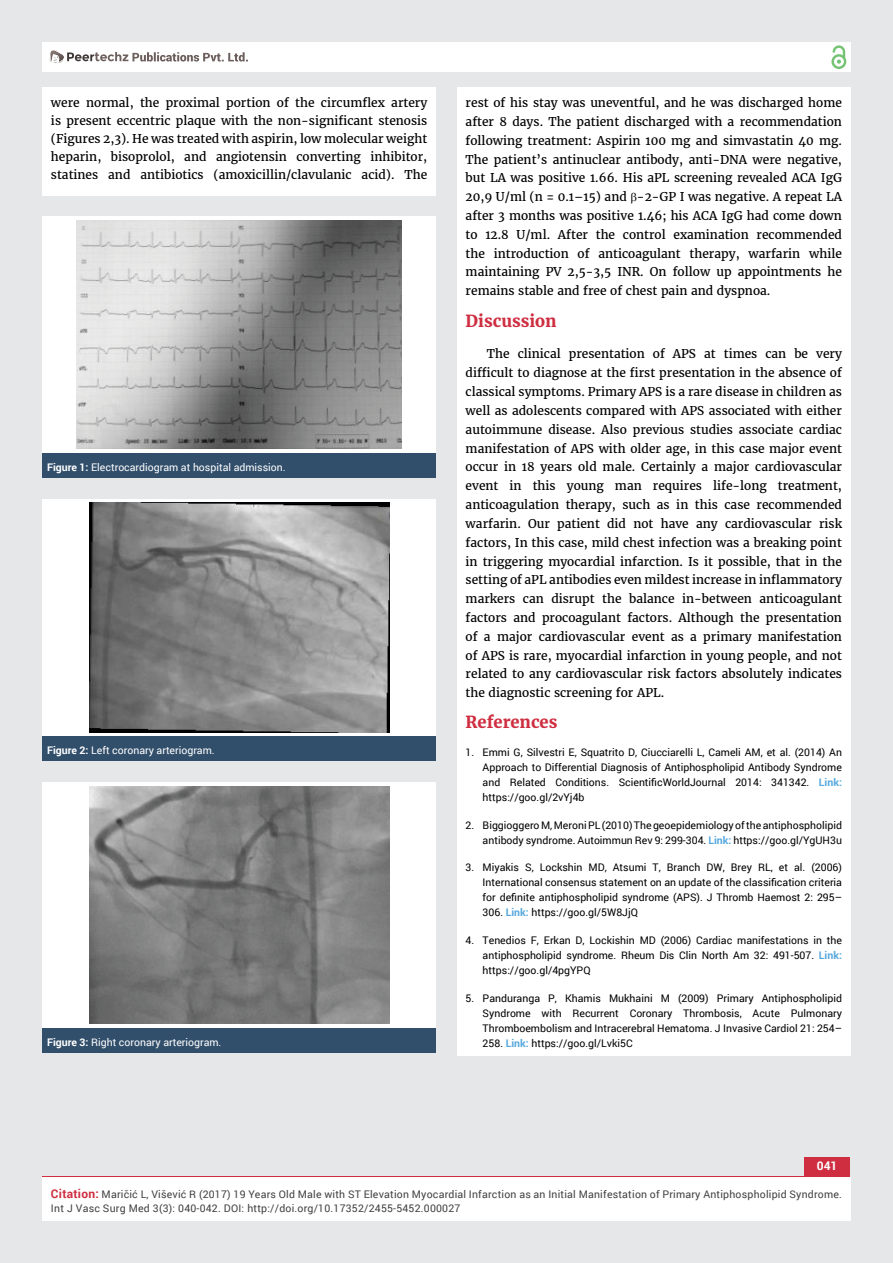
<style>
.page{position:relative;width:893px;height:1263px;background:#e6e7e8}
.page>*{position:absolute;margin:0;border:0;box-sizing:border-box;transform-origin:0 0}
.t1{font:700 16.5px "Merriweather";color:#cf2e41}
.t2{font:12px/18.8px "Merriweather";color:#000;text-align:justify}
.t3{font:700 12px "Roboto";color:#fff}
.t4{font:10.5px/15px "Roboto";color:#000;text-align:justify}
.t5{font:10.5px/13.5px "Roboto";letter-spacing:.02em;color:#414042}
.t6{font:10.5px "Roboto";color:#fff}
.s1{font-weight:700;color:#56a8dd}
.s2{font-weight:700}
.s3{font-weight:700;font-size:12px;color:#cf2e41}
</style>
<div class="page">
<div style="left:42px;top:43px;width:808px;height:29px;background:#fff"></div>
<div style="left:831px;top:54px;width:15px;height:15px;border:2px solid #74c273;border-radius:50%"></div>
<svg style="left:831px;top:45px;width:15px;height:19px"></svg>
<div style="left:804px;top:1157px;width:46px;height:53px;background:#cf2e41"></div>
<svg style="left:49px;top:50px;width:199px;height:13px"></svg>
<div style="left:42px;top:1177px;width:808px;height:43px;background:#fff"></div>
<div style="left:42px;top:87px;width:394px;height:108px;background:#fff"></div>
<div style="left:457px;top:87px;width:393px;height:968px;background:#fff"></div>
<div style="left:43px;top:217px;width:393px;height:236px;background:#fff"></div>
<div style="left:43px;top:453px;width:393px;height:24px;background:#314e6b"></div>
<img style="left:77px;top:221px;width:325px;height:227px">
<div style="left:43px;top:499px;width:393px;height:238px;background:#fff"></div>
<div style="left:43px;top:737px;width:393px;height:24px;background:#314e6b"></div>
<img style="left:89px;top:503px;width:300px;height:229px">
<div style="left:43px;top:782px;width:393px;height:246px;background:#fff"></div>
<div style="left:43px;top:1028px;width:393px;height:25px;background:#314e6b"></div>
<img style="left:89px;top:787px;width:300px;height:237px">
<p class="t2" style="left:51px;top:94px;width:378px;line-height:18px">were normal, the proximal portion of the circumflex artery is present eccentric plaque with the non-significant stenosis (Figures 2,3). He was treated with aspirin, low molecular weight heparin, bisoprolol, and angiotensin converting inhibitor, statines and antibiotics (amoxicillin/clavulanic acid). The</p>
<p class="t2" style="left:466px;top:93px;width:378px">rest of his stay was uneventful, and he was discharged home after 8 days. The patient discharged with a recommendation following treatment: Aspirin 100 mg and simvastatin 40 mg.<br>The patient’s antinuclear antibody, anti-DNA were negative, but LA was positive 1.66. His aPL screening revealed ACA IgG 20,9 U/ml (n = 0.1–15) and -2-GP I was negative. A repeat LA after 3 months was positive 1.46; his ACA IgG had come down to 12.8 U/ml. After the control examination recommended the introduction of anticoagulant therapy, warfarin while maintaining PV 2,5-3,5 INR. On follow up appointments he remains stable and free of chest pain and dyspnoa.</p>
<h1 class="t1" style="left:466px;top:311px;width:93px">Discussion</h1>
<p class="t2" style="left:466px;top:345px;width:378px;text-indent:21px">The clinical presentation of APS at times can be very difficult to diagnose at the first presentation in the absence of classical symptoms. Primary APS is a rare disease in children as well as adolescents compared with APS associated with either autoimmune disease. Also previous studies associate cardiac manifestation of APS with older age, in this case major event occur in 18 years old male. Certainly a major cardiovascular event in this young man requires life-long treatment, anticoagulation therapy, such as in this case recommended warfarin. Our patient did not have any cardiovascular risk factors, In this case, mild chest infection was a breaking point in triggering myocardial infarction. Is it possible, that in the setting of aPL antibodies even mildest increase in inflammatory markers can disrupt the balance in-between anticoagulant factors and procoagulant factors. Although the presentation of a major cardiovascular event as a primary manifestation of APS is rare, myocardial infarction in young people, and not related to any cardiovascular risk factors absolutely indicates the diagnostic screening for APL.</p>
<h1 class="t1" style="left:466px;top:712px;width:93px">References</h1>
<p class="t4" style="left:483px;top:744px;width:361px;text-indent:-17px">1. Emmi G, Silvestri E, Squatrito D, Ciucciarelli L, Cameli AM, et al. (2014) An Approach to Differential Diagnosis of Antiphospholipid Antibody Syndrome and Related Conditions. ScientificWorldJournal 2014: 341342. <span class="s1">Link: </span>https://goo.gl/2vYj4b</p>
<p class="t4" style="left:466px;top:817px;width:378px;text-align:right">2. Biggioggero M, Meroni PL (2010) The geoepidemiology of the antiphospholipid antibody syndrome. Autoimmun Rev 9: 299-304. <span class="s1">Link:</span> https://goo.gl/YgUH3u</p>
<p class="t4" style="left:483px;top:860px;width:361px;text-indent:-17px">3. Miyakis S, Lockshin MD, Atsumi T, Branch DW, Brey RL, et al. (2006)<br>International consensus statement on an update of the classification criteria for definite antiphospholipid syndrome (APS). J Thromb Haemost 2: 295– 306. <span class="s1">Link:</span> https://goo.gl/5W8JjQ</p>
<p class="t4" style="left:483px;top:933px;width:361px;text-indent:-17px">4. Tenedios F, Erkan D, Lockishin MD (2006) Cardiac manifestations in the antiphospholipid syndrome. Rheum Dis Clin North Am 32: 491-507. <span class="s1">Link: </span>https://goo.gl/4pgYPQ</p>
<p class="t4" style="left:483px;top:990px;width:361px;text-indent:-17px">5. Panduranga P, Khamis Mukhaini M (2009) Primary Antiphospholipid Syndrome with Recurrent Coronary Thrombosis, Acute Pulmonary Thromboembolism and Intracerebral Hematoma. J Invasive Cardiol 21: 254– 258. <span class="s1">Link:</span> https://goo.gl/Lvki5C</p>
<p class="t6" style="left:47px;top:460px;width:240px"><span class="s2">Figure 1:</span> Electrocardiogram at hospital admission.</p>
<p class="t6" style="left:47px;top:743px;width:169px"><span class="s2">Figure 2:</span> Left coronary arteriogram.</p>
<p class="t6" style="left:47px;top:1035px;width:176px"><span class="s2">Figure 3:</span> Right coronary arteriogram.</p>
<p class="t3" style="left:817px;top:1157px;width:22px">041</p>
<p class="t5" style="left:51px;top:1188px;width:792px"><span class="s3">Citation:</span> Maričić L, Višević R (2017) 19 Years Old Male with ST Elevation Myocardial Infarction as an Initial Manifestation of Primary Antiphospholipid Syndrome.<br>Int J Vasc Surg Med 3(3): 040-042. DOI: http://doi.org/10.17352/2455-5452.000027</p>
</div>
